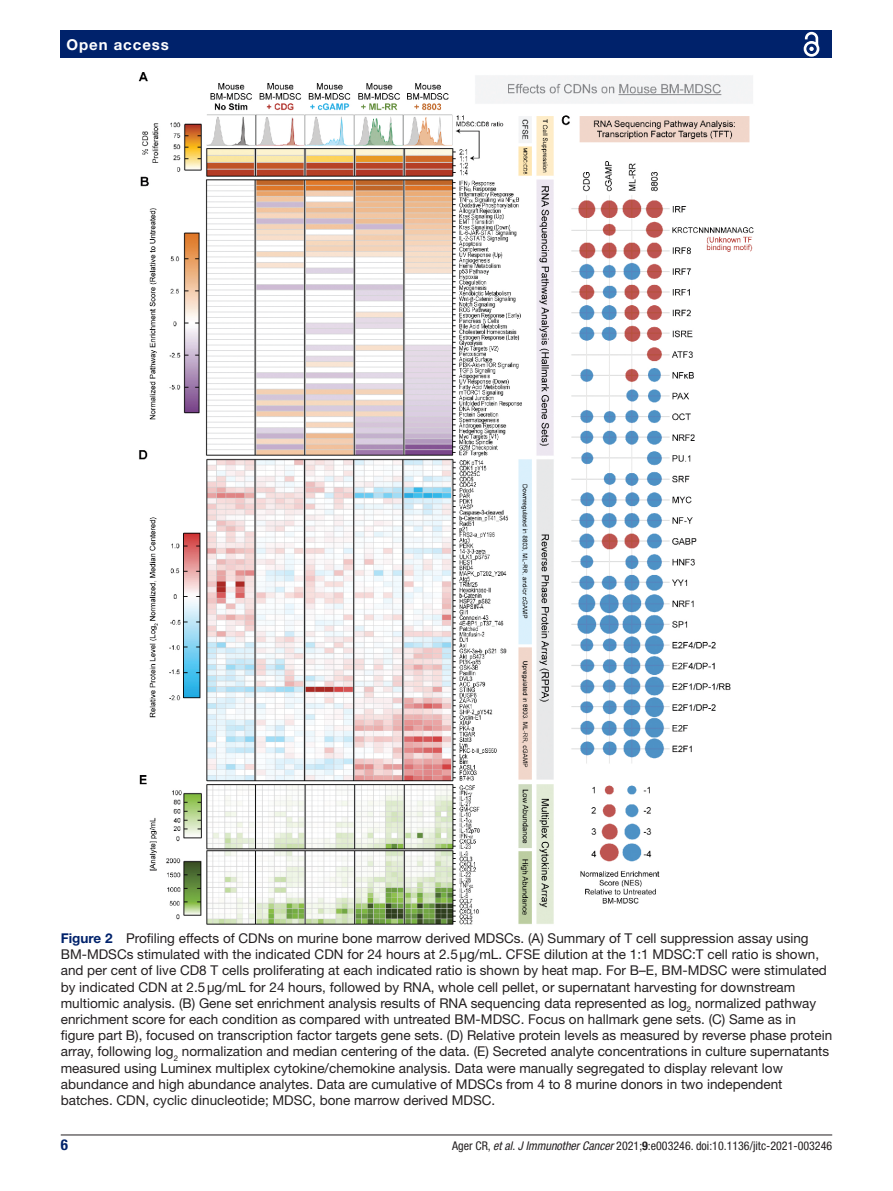
<style>
.page{position:relative;width:893px;height:1191px;background:#fff}
.page>*{position:absolute;margin:0;border:0;box-sizing:border-box;transform-origin:0 0}
.t1{font:700 15px "Helvetica Neue LT Std";letter-spacing:.065em;color:#fff}
.t2{font:700 condensed 15px "Helvetica Neue LT Std";color:#00226b}
.t3{font:13.5px/16.2px "Helvetica Neue LT Std";color:#231f20}
.t4{font:condensed 12px "Helvetica Neue LT Std";color:#231f20}
.s1{font-weight:700;color:#00226b}
.s2{font-style:italic}
.s3{font-weight:700}
</style>
<div class="page">
<hr style="left:61px;top:1134px;width:771px;height:1px;background:#231f20">
<div style="left:61px;top:31px;width:771px;height:27px;background:#00226b"></div>
<svg style="left:803px;top:31px;width:17px;height:26px"></svg>
<img style="left:139px;top:73px;width:615px;height:852px">
<p class="t1" style="left:66px;top:35px;width:104px">Open access</p>
<p class="t3" style="left:61px;top:930px;width:773px"><span class="s1">Figure 2</span> Profiling effects of CDNs on murine bone marrow derived MDSCs. (A) Summary of T cell suppression assay using BM-MDSCs stimulated with the indicated CDN for 24 hours at 2.5µg/mL. CFSE dilution at the 1:1 MDSC:T cell ratio is shown, and per cent of live CD8 T cells proliferating at each indicated ratio is shown by heat map. For B–E, BM-MDSC were stimulated by indicated CDN at 2.5µg/mL for 24 hours, followed by RNA, whole cell pellet, or supernatant harvesting for downstream multiomic analysis. (B) Gene set enrichment analysis results of RNA sequencing data represented as log<sub>2</sub> normalized pathway enrichment score for each condition as compared with untreated BM-MDSC. Focus on hallmark gene sets. (C) Same as in figure part B), focused on transcription factor targets gene sets. (D) Relative protein levels as measured by reverse phase protein array, following log<sub>2</sub> normalization and median centering of the data. (E) Secreted analyte concentrations in culture supernatants measured using Luminex multiplex cytokine/chemokine analysis. Data were manually segregated to display relevant low abundance and high abundance analytes. Data are cumulative of MDSCs from 4 to 8 murine donors in two independent batches. CDN, cyclic dinucleotide; MDSC, bone marrow derived MDSC.</p>
<p class="t2" style="left:61px;top:1135px;width:9px">6</p>
<p class="t4" style="left:452px;top:1138px;width:382px">Ager CR, <span class="s2">et al</span>. <span class="s2">J Immunother Cancer</span> 2021;<span class="s3">9</span>:e003246. doi:10.1136/jitc-2021-003246</p>
</div>
